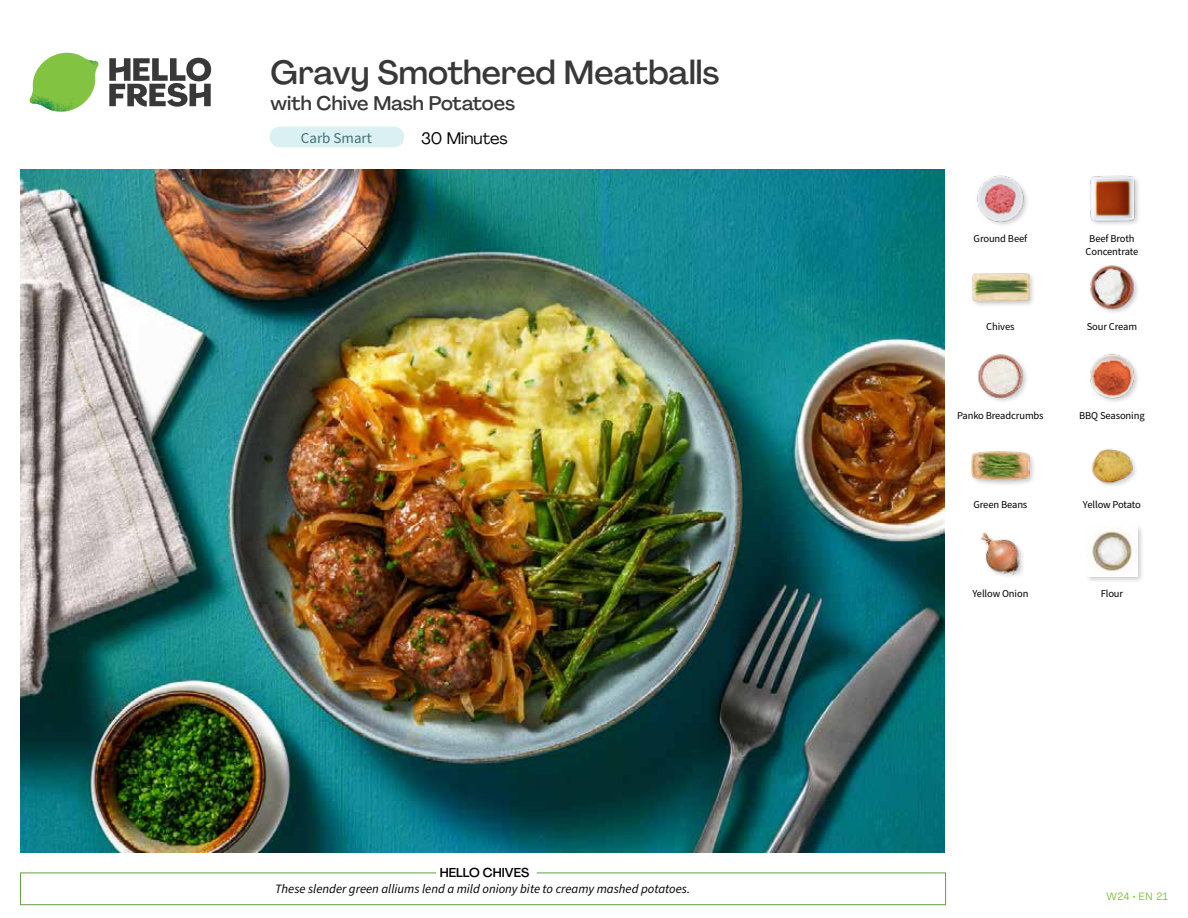
<style>
.page{position:relative;width:1188px;height:918px;background:#fff}
.page>*{position:absolute;margin:0;border:0;box-sizing:border-box;transform-origin:0 0}
.t1{font:500 33px "Agrandir";color:#383839}
.t2{font:500 19.5px "Agrandir";color:#383839}
.t3{font:16.5px "Agrandir";color:#000}
.t4{font:15px "Source Sans Pro";color:#43717b}
.t5{font:italic 12.75px "Source Sans Pro";color:#000}
.t6{font:500 12.75px "Agrandir";color:#000}
.t7{font:10.5px/13.5px "Source Sans Pro";letter-spacing:-.01em;color:#000;text-align:center}
.t8{font:10.5px "Agrandir";letter-spacing:.05em;color:#82c341}
</style>
<div class="page">
<div style="left:270px;top:127px;width:134px;height:20px;background:#dbf0f2;border-radius:10px"></div>
<div style="left:1085px;top:524px;width:60px;height:60px;background:#000;opacity:.2"></div>
<img style="left:1087px;top:526px;width:50px;height:50px">
<svg style="left:109px;top:57px;width:102px;height:50px"></svg>
<svg style="left:34px;top:53px;width:62px;height:40px"></svg>
<img style="left:67px;top:53px;width:32px;height:26px">
<img style="left:33px;top:75px;width:59px;height:11px">
<img style="left:29px;top:79px;width:61px;height:33px">
<img style="left:65px;top:86px;width:27px;height:25px">
<div style="left:20px;top:873px;width:926px;height:32px;border:1px solid #609f43"></div>
<div style="left:436px;top:865px;width:101px;height:15px;background:#fff"></div>
<img style="left:21px;top:170px;width:924px;height:682px">
<img style="left:980px;top:532px;width:43px;height:44px">
<img style="left:1091px;top:449px;width:45px;height:37px">
<div style="left:970px;top:449px;width:66px;height:38px;background:#000;opacity:.2"></div>
<img style="left:972px;top:449px;width:57px;height:38px">
<img style="left:1090px;top:354px;width:48px;height:48px">
<img style="left:977px;top:354px;width:50px;height:47px">
<img style="left:1090px;top:265px;width:48px;height:48px">
<div style="left:972px;top:272px;width:63px;height:37px;background:#000;opacity:.2"></div>
<img style="left:972px;top:272px;width:57px;height:37px">
<img style="left:1090px;top:175px;width:49px;height:49px">
<img style="left:977px;top:175px;width:50px;height:50px">
<h1 class="t1" style="left:271px;top:52px;width:450px">Gravy Smothered Meatballs</h1>
<h2 class="t2" style="left:271px;top:91px;width:246px">with Chive Mash Potatoes</h2>
<h3 class="t4" style="left:301px;top:128px;width:72px">Carb Smart</h3>
<h3 class="t3" style="left:421px;top:128px;width:88px">30 Minutes</h3>
<p class="t6" style="left:440px;top:864px;width:91px">HELLO CHIVES</p>
<p class="t5" style="left:275px;top:880px;width:417px">These slender green alliums lend a mild oniony bite to creamy mashed potatoes.</p>
<p class="t7" style="left:974px;top:232px;width:55px">Ground Beef</p>
<p class="t7" style="left:1086px;top:232px;width:54px">Beef Broth<br>Concentrate</p>
<p class="t7" style="left:986px;top:321px;width:30px">Chives</p>
<p class="t7" style="left:1087px;top:321px;width:52px">Sour Cream</p>
<p class="t7" style="left:957px;top:409px;width:88px">Panko Breadcrumbs</p>
<p class="t7" style="left:1079px;top:409px;width:67px">BBQ Seasoning</p>
<p class="t7" style="left:974px;top:498px;width:55px">Green Beans</p>
<p class="t7" style="left:1083px;top:498px;width:59px">Yellow Potato</p>
<p class="t7" style="left:972px;top:587px;width:57px">Yellow Onion</p>
<p class="t7" style="left:1101px;top:587px;width:24px">Flour</p>
<p class="t8" style="left:1106px;top:890px;width:63px">W24 • EN 21</p>
</div>
